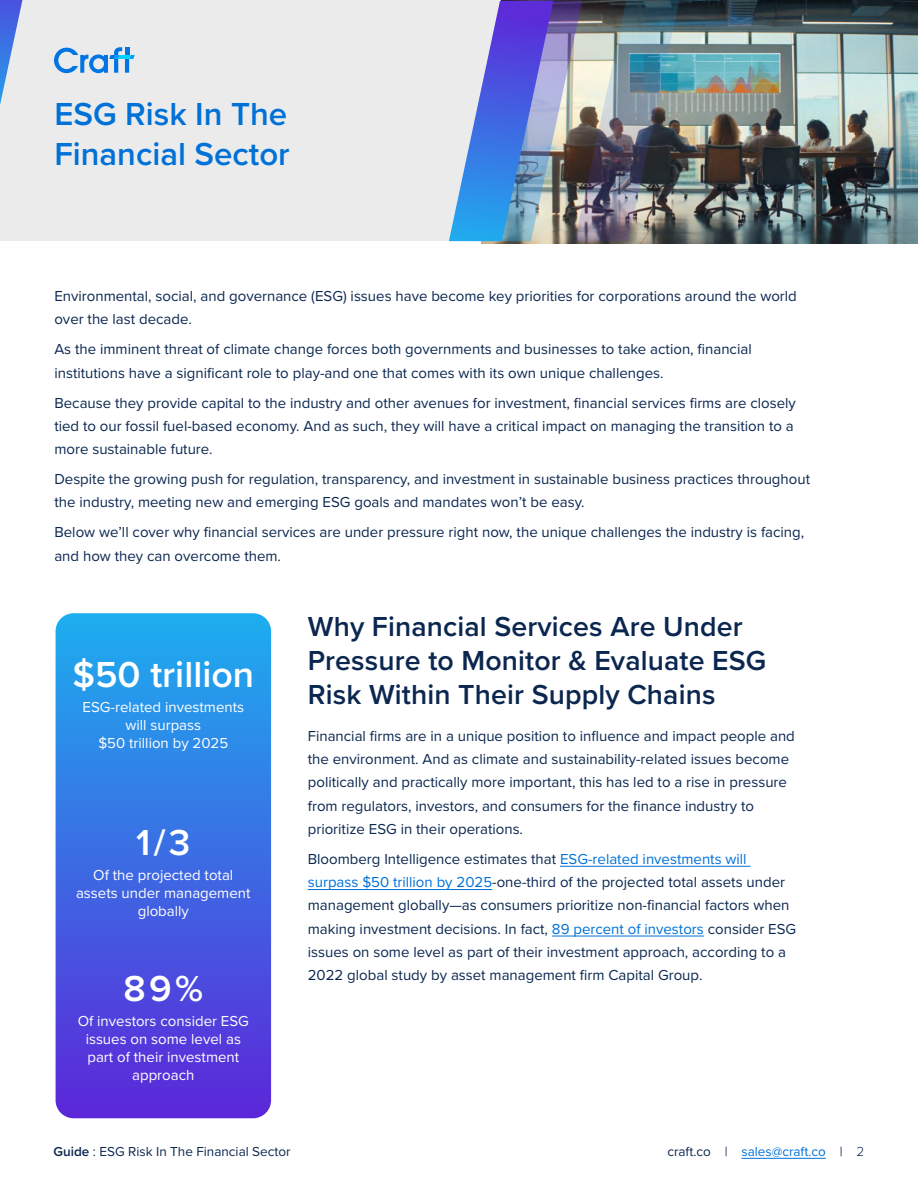
<style>
.page{position:relative;width:918px;height:1188px;background:#fff}
.page>*{position:absolute;margin:0;border:0;box-sizing:border-box;transform-origin:0 0}
.t1{font:600 37.5px "Proxima Nova";color:#fff}
.t2{font:600 33px/39.6px "Proxima Nova";color:#0071d7}
.t3{font:600 28.5px/34.2px "Proxima Nova";letter-spacing:.005em;color:#0b2750}
.t4{font:15px/23.2px "Proxima Nova";color:#0b2750}
.t5{font:15px/18px "Proxima Nova";color:#fff;text-align:center}
.t6{font:13.5px "Proxima Nova";color:#0b2750}
.t7{font:13.5px "Proxima Nova";color:#0071d7}
.s1{color:#0071d7}
.s2{font-weight:600}
.s3{color:#0b2750}
.s4{font-weight:300;color:#0b2750}
</style>
<div class="page">
<hr style="left:742px;top:1158px;width:84px;height:1px;background:#0071d7">
<img style="left:481px;top:0;width:437px;height:243px">
<svg style="left:56px;top:613px;width:215px;height:505px;background:#3c6ae3"></svg>
<div style="left:1px;top:1px;width:500px;height:240px;background:#ebebec"></div>
<hr style="left:560px;top:866px;width:191px;height:1px;background:#0071d7">
<hr style="left:308px;top:889px;width:184px;height:1px;background:#0071d7">
<hr style="left:552px;top:936px;width:152px;height:1px;background:#0071d7">
<img style="left:449px;top:1px;width:230px;height:240px">
<svg style="left:54px;top:47px;width:81px;height:26px"></svg>
<svg style="left:0;top:0;width:22px;height:105px"></svg>
<h2 class="t2" style="left:54px;top:93px;width:237px">ESG Risk In The<br>Financial Sector</h2>
<p class="t4" style="left:54px;top:284px;width:744px">Environmental, social, and governance (ESG) issues have become key priorities for corporations around the world over the last decade.</p>
<p class="t4" style="left:54px;top:337px;width:699px">As the imminent threat of climate change forces both governments and businesses to take action, financial institutions have a significant role to play-and one that comes with its own unique challenges.</p>
<p class="t4" style="left:54px;top:390px;width:743px">Because they provide capital to the industry and other avenues for investment, financial services firms are closely tied to our fossil fuel-based economy. And as such, they will have a critical impact on managing the transition to a more sustainable future.</p>
<p class="t4" style="left:54px;top:467px;width:757px">Despite the growing push for regulation, transparency, and investment in sustainable business practices throughout the industry, meeting new and emerging ESG goals and mandates won’t be easy.</p>
<p class="t4" style="left:54px;top:520px;width:751px">Below we’ll cover why financial services are under pressure right now, the unique challenges the industry is facing, and how they can overcome them.</p>
<h1 class="t1" style="left:72px;top:647px;width:183px">$50 trillion</h1>
<p class="t5" style="left:83px;top:697px;width:163px">ESG-related investments will surpass<br>$50 trillion by 2025</p>
<h1 class="t1" style="left:136px;top:815px;width:56px">1/3</h1>
<p class="t5" style="left:76px;top:865px;width:176px">Of the projected total assets under management globally</p>
<h1 class="t1" style="left:124px;top:961px;width:81px">89%</h1>
<p class="t5" style="left:78px;top:1011px;width:173px">Of investors consider ESG issues on some level as part of their investment approach</p>
<h3 class="t3" style="left:308px;top:608px;width:460px">Why Financial Services Are Under<br>Pressure to Monitor &amp; Evaluate ESG<br>Risk Within Their Supply Chains</h3>
<p class="t4" style="left:308px;top:724px;width:489px">Financial firms are in a unique position to influence and impact people and the environment. And as climate and sustainability-related issues become politically and practically more important, this has led to a rise in pressure from regulators, investors, and consumers for the finance industry to prioritize ESG in their operations.</p>
<p class="t4" style="left:308px;top:847px;width:490px">Bloomberg Intelligence estimates that <span class="s1">ESG-related investments will surpass $50 trillion by 2025</span>-one-third of the projected total assets under management globally—as consumers prioritize non-financial factors when making investment decisions. In fact, <span class="s1">89 percent of investors</span> consider ESG issues on some level as part of their investment approach, according to a 2022 global study by asset management firm Capital Group.</p>
<p class="t6" style="left:53px;top:1142px;width:239px"><span class="s2">Guide</span> : ESG Risk In The Financial Sector</p>
<p class="t7" style="left:667px;top:1142px;width:199px"><span class="s3">craft.co |</span> sales@craft.co <span class="s3">|</span> <span class="s4">2</span></p>
</div>
